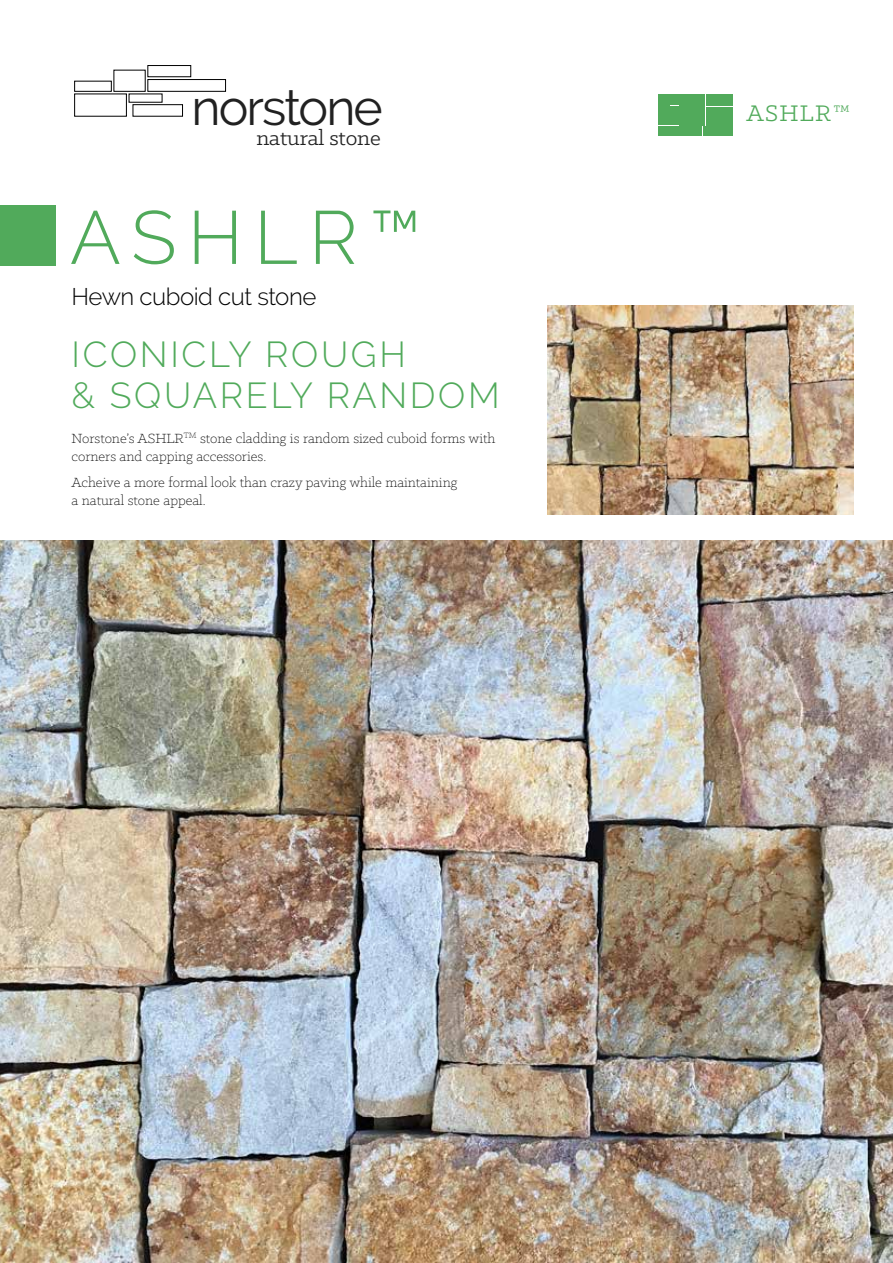
<style>
.page{position:relative;width:893px;height:1263px;background:#fff}
.page>*{position:absolute;margin:0;border:0;box-sizing:border-box;transform-origin:0 0}
.t1{font:300 75px "Raleway";letter-spacing:.15em;color:#51aa5b}
.t2{font:49.95px "Raleway";letter-spacing:-.04em;color:#212121}
.t3{font:300 36px/40.5px "Raleway";letter-spacing:.075em;color:#51aa5b}
.t4{font:25.5px "Klinic Slab";letter-spacing:.05em;color:#51aa5b}
.t5{font:300 24px "Raleway";letter-spacing:-.02em;color:#000}
.t6{font:22.8px "Klinic Slab";letter-spacing:-.005em;color:#212121}
.t7{font:300 15px/18px "Klinic Slab";color:#000}
</style>
<div class="page">
<img style="left:0;top:540px;width:893px;height:723px">
<div style="left:0;top:205px;width:55px;height:61px;background:#51aa5b"></div>
<img style="left:548px;top:305px;width:305px;height:209px">
<div style="left:74px;top:94px;width:53px;height:23px;border:1px solid #000"></div>
<div style="left:114px;top:70px;width:32px;height:22px;border:1px solid #000"></div>
<div style="left:74px;top:81px;width:38px;height:11px;border:1px solid #000"></div>
<div style="left:147px;top:65px;width:44px;height:12px;border:1px solid #000"></div>
<div style="left:147px;top:79px;width:79px;height:13px;border:1px solid #000"></div>
<div style="left:133px;top:104px;width:50px;height:13px;border:1px solid #000"></div>
<div style="left:658px;top:114px;width:21px;height:11px;background:#51aa5b"></div>
<div style="left:706px;top:94px;width:27px;height:12px;background:#51aa5b"></div>
<div style="left:672px;top:126px;width:30px;height:10px;background:#51aa5b"></div>
<div style="left:714px;top:126px;width:19px;height:10px;background:#51aa5b"></div>
<div style="left:658px;top:94px;width:11px;height:19px;background:#51aa5b"></div>
<div style="left:706px;top:107px;width:18px;height:18px;background:#51aa5b"></div>
<div style="left:725px;top:107px;width:8px;height:18px;background:#51aa5b"></div>
<div style="left:670px;top:106px;width:9px;height:7px;background:#51aa5b"></div>
<div style="left:670px;top:94px;width:9px;height:11px;background:#51aa5b"></div>
<div style="left:658px;top:126px;width:13px;height:10px;background:#51aa5b"></div>
<div style="left:703px;top:126px;width:11px;height:10px;background:#51aa5b"></div>
<div style="left:680px;top:94px;width:25px;height:31px;background:#51aa5b"></div>
<h2 class="t2" style="left:192px;top:78px;width:193px">norstone</h2>
<h3 class="t6" style="left:256px;top:124px;width:126px">natural stone</h3>
<h1 class="t1" style="left:70px;top:194px;width:353px">ASHLR™</h1>
<h3 class="t5" style="left:72px;top:283px;width:246px">Hewn cuboid cut stone</h3>
<h3 class="t3" style="left:72px;top:334px;width:430px">ICONICLY ROUGH<br>&amp; SQUARELY RANDOM</h3>
<p class="t7" style="left:72px;top:428px;width:425px">Norstone’s ASHLR<sup>TM</sup> stone cladding is random sized cuboid forms with corners and capping accessories.</p>
<p class="t7" style="left:72px;top:473px;width:387px">Acheive a more formal look than crazy paving while maintaining a natural stone appeal.</p>
<h3 class="t4" style="left:747px;top:97px;width:105px">ASHLR™</h3>
</div>
